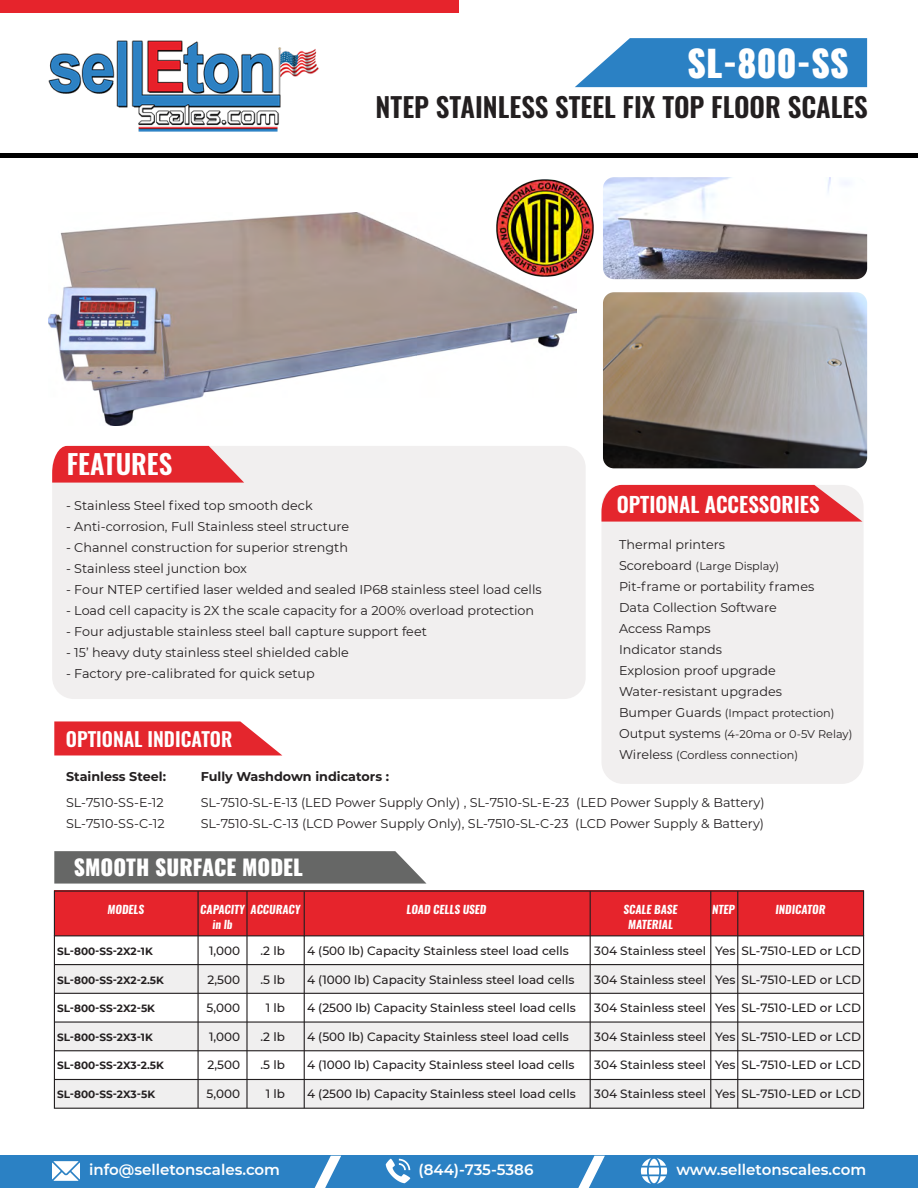
<style>
.page{position:relative;width:918px;height:1188px;background:#fff}
.page>*{position:absolute;margin:0;border:0;box-sizing:border-box;transform-origin:0 0}
.t1{font:800 36px "Oswald";color:#fff}
.t2{font:600 27px "Oswald";color:#231f20}
.t3{font:600 27px "Oswald";color:#fff}
.t4{font:800 21.45px "Oswald";color:#fff}
.t5{font:600 21px "Oswald";color:#fff}
.t6{font:600 19.5px "Oswald";color:#fff}
.t7{font:600 15px "Montserrat";color:#fff}
.t8{font:12.75px/21px "Montserrat";color:#231f20}
.t9{font:700 12.75px "Montserrat";color:#231f20}
.t10{font:500 12px "Montserrat";color:#231f20}
.t11{font:11.25px/21px "Montserrat";color:#231f20}
.t12{font:italic 700 11.25px/15px "Oswald";color:#fff;text-align:center}
.t13{font:700 10.5px "Montserrat";color:#231f20}
.s1{font-size:12.75px}
</style>
<div class="page">
<svg style="left:54px;top:721px;width:228px;height:34px;background:#e63c43"></svg>
<div style="left:54px;top:965px;width:810px;height:28px;background:#f0efef"></div>
<div style="left:54px;top:1022px;width:810px;height:28px;background:#f0efef"></div>
<div style="left:54px;top:1079px;width:810px;height:28px;background:#f0efef"></div>
<img style="left:48px;top:40px;width:271px;height:92px">
<div style="left:0;top:0;width:459px;height:13px;background:#e6242c"></div>
<hr style="left:0;top:154px;width:918px;height:4px;background:#000">
<div style="left:0;top:1156px;width:918px;height:32px;background:#2b81c4"></div>
<img style="left:52px;top:1161px;width:27px;height:20px">
<img style="left:385px;top:1158px;width:26px;height:26px">
<img style="left:641px;top:1158px;width:27px;height:26px">
<svg style="left:578px;top:1156px;width:27px;height:32px"></svg>
<svg style="left:315px;top:1156px;width:26px;height:32px"></svg>
<svg style="left:575px;top:38px;width:292px;height:49px;background:#3f8dc9"></svg>
<div style="left:54px;top:891px;width:810px;height:45px;background:#e6242c"></div>
<div style="left:54px;top:935px;width:810px;height:174px;border:1px solid #231f20"></div>
<hr style="left:54px;top:1079px;width:810px;height:1px;background:#231f20">
<hr style="left:54px;top:1050px;width:810px;height:1px;background:#231f20">
<hr style="left:54px;top:1021px;width:810px;height:2px;background:#231f20">
<hr style="left:54px;top:993px;width:810px;height:1px;background:#231f20">
<hr style="left:54px;top:964px;width:810px;height:1px;background:#231f20">
<hr style="left:710px;top:936px;width:1px;height:172px;background:#231f20">
<hr style="left:590px;top:936px;width:1px;height:172px;background:#231f20">
<hr style="left:304px;top:936px;width:1px;height:172px;background:#231f20">
<hr style="left:246px;top:936px;width:2px;height:172px;background:#231f20">
<hr style="left:198px;top:936px;width:1px;height:172px;background:#231f20">
<hr style="left:737px;top:936px;width:1px;height:172px;background:#231f20">
<div style="left:54px;top:891px;width:810px;height:45px;border:1px solid #231f20"></div>
<hr style="left:737px;top:891px;width:1px;height:45px;background:#231f20">
<hr style="left:710px;top:891px;width:1px;height:45px;background:#231f20">
<hr style="left:590px;top:891px;width:1px;height:45px;background:#231f20">
<hr style="left:304px;top:892px;width:1px;height:44px;background:#231f20">
<hr style="left:246px;top:891px;width:2px;height:45px;background:#231f20">
<hr style="left:198px;top:891px;width:1px;height:45px;background:#231f20">
<svg style="left:54px;top:851px;width:372px;height:33px;background:#6e6f6e"></svg>
<img style="left:48px;top:212px;width:529px;height:214px">
<img style="left:495px;top:179px;width:99px;height:99px">
<img style="left:603px;top:292px;width:264px;height:176px">
<img style="left:603px;top:177px;width:264px;height:102px">
<div style="left:601px;top:485px;width:263px;height:299px;background:#f1efef;border-radius:22px"></div>
<svg style="left:601px;top:485px;width:261px;height:37px;background:#e53d43"></svg>
<div style="left:52px;top:446px;width:534px;height:253px;background:#f1efef;border-radius:22px"></div>
<svg style="left:52px;top:446px;width:192px;height:37px;background:#e53d43"></svg>
<h1 class="t1" style="left:687px;top:38px;width:163px">SL-800-SS</h1>
<h2 class="t2" style="left:376px;top:83px;width:494px">NTEP STAINLESS STEEL FIX TOP FLOOR SCALES</h2>
<h2 class="t3" style="left:67px;top:445px;width:107px">FEATURES</h2>
<p class="t8" style="left:66px;top:495px;width:248px">- Stainless Steel fixed top smooth deck</p>
<p class="t8" style="left:66px;top:516px;width:285px">- Anti-corrosion, Full Stainless steel structure</p>
<p class="t8" style="left:66px;top:537px;width:283px">- Channel construction for superior strength</p>
<p class="t8" style="left:66px;top:558px;width:182px">- Stainless steel junction box</p>
<p class="t8" style="left:66px;top:579px;width:477px">- Four NTEP certified laser welded and sealed IP68 stainless steel load cells</p>
<p class="t8" style="left:66px;top:600px;width:470px">- Load cell capacity is 2X the scale capacity for a 200% overload protection</p>
<p class="t8" style="left:66px;top:621px;width:362px">- Four adjustable stainless steel ball capture support feet</p>
<p class="t8" style="left:66px;top:642px;width:284px">- 15’ heavy duty stainless steel shielded cable</p>
<p class="t8" style="left:66px;top:663px;width:250px">- Factory pre-calibrated for quick setup</p>
<h3 class="t5" style="left:617px;top:490px;width:204px">OPTIONAL ACCESSORIES</h3>
<p class="t8" style="left:619px;top:534px;width:108px">Thermal printers</p>
<p class="t11" style="left:619px;top:555px;width:162px"><span class="s1">Scoreboard</span> (Large Display)</p>
<p class="t8" style="left:619px;top:576px;width:197px">Pit-frame or portability frames<br>Data Collection Software<br>Access Ramps<br>Indicator stands<br>Explosion proof upgrade<br>Water-resistant upgrades</p>
<p class="t11" style="left:619px;top:702px;width:235px"><span class="s1">Bumper Guards</span> (Impact protection)<br><span class="s1">Output systems</span> (4-20ma or 0-5V Relay)<br><span class="s1">Wireless</span> (Cordless connection)</p>
<h3 class="t6" style="left:66px;top:726px;width:168px">OPTIONAL INDICATOR</h3>
<p class="t9" style="left:66px;top:768px;width:101px">Stainless Steel:</p>
<p class="t8" style="left:66px;top:791px;width:100px">SL-7510-SS-E-12<br>SL-7510-SS-C-12</p>
<p class="t9" style="left:201px;top:768px;width:190px">Fully Washdown indicators :</p>
<p class="t8" style="left:201px;top:791px;width:565px">SL-7510-SL-E-13 (LED Power Supply Only) , SL-7510-SL-E-23 (LED Power Supply &amp; Battery)<br>SL-7510-SL-C-13 (LCD Power Supply Only), SL-7510-SL-C-23 (LCD Power Supply &amp; Battery)</p>
<h3 class="t4" style="left:74px;top:852px;width:231px">SMOOTH SURFACE MODEL</h3>
<p class="t12" style="left:108px;top:903px;width:38px">MODELS</p>
<p class="t12" style="left:200px;top:903px;width:46px">CAPACITY in lb</p>
<p class="t12" style="left:251px;top:903px;width:51px">ACCURACY</p>
<p class="t12" style="left:407px;top:903px;width:81px">LOAD CELLS USED</p>
<p class="t12" style="left:623px;top:903px;width:56px">SCALE BASE<br>MATERIAL</p>
<p class="t12" style="left:712px;top:903px;width:24px">NTEP</p>
<p class="t12" style="left:776px;top:903px;width:51px">INDICATOR</p>
<p class="t13" style="left:57px;top:944px;width:97px">SL-800-SS-2X2-1K</p>
<p class="t13" style="left:57px;top:973px;width:108px">SL-800-SS-2X2-2.5K</p>
<p class="t13" style="left:57px;top:1001px;width:99px">SL-800-SS-2X2-5K</p>
<p class="t13" style="left:57px;top:1030px;width:97px">SL-800-SS-2X3-1K</p>
<p class="t13" style="left:57px;top:1058px;width:108px">SL-800-SS-2X3-2.5K</p>
<p class="t13" style="left:57px;top:1087px;width:99px">SL-800-SS-2X3-5K</p>
<p class="t10" style="left:209px;top:943px;width:33px">1,000</p>
<p class="t10" style="left:207px;top:971px;width:34px">2,500</p>
<p class="t10" style="left:207px;top:1000px;width:35px">5,000</p>
<p class="t10" style="left:209px;top:1028px;width:33px">1,000</p>
<p class="t10" style="left:207px;top:1057px;width:34px">2,500</p>
<p class="t10" style="left:207px;top:1085px;width:35px">5,000</p>
<p class="t10" style="left:260px;top:943px;width:26px">.2 lb</p>
<p class="t10" style="left:261px;top:971px;width:26px">.5 lb</p>
<p class="t10" style="left:266px;top:1000px;width:21px">1 lb</p>
<p class="t10" style="left:260px;top:1028px;width:26px">.2 lb</p>
<p class="t10" style="left:261px;top:1057px;width:26px">.5 lb</p>
<p class="t10" style="left:266px;top:1085px;width:21px">1 lb</p>
<p class="t10" style="left:307px;top:943px;width:263px">4 (500 lb) Capacity Stainless steel load cells</p>
<p class="t10" style="left:307px;top:971px;width:269px">4 (1000 lb) Capacity Stainless steel load cells</p>
<p class="t10" style="left:307px;top:1000px;width:270px">4 (2500 lb) Capacity Stainless steel load cells</p>
<p class="t10" style="left:307px;top:1028px;width:263px">4 (500 lb) Capacity Stainless steel load cells</p>
<p class="t10" style="left:307px;top:1057px;width:269px">4 (1000 lb) Capacity Stainless steel load cells</p>
<p class="t10" style="left:307px;top:1085px;width:270px">4 (2500 lb) Capacity Stainless steel load cells</p>
<p class="t10" style="left:594px;top:943px;width:113px">304 Stainless steel</p>
<p class="t10" style="left:594px;top:971px;width:113px">304 Stainless steel</p>
<p class="t10" style="left:594px;top:1000px;width:113px">304 Stainless steel</p>
<p class="t10" style="left:594px;top:1028px;width:113px">304 Stainless steel</p>
<p class="t10" style="left:594px;top:1057px;width:113px">304 Stainless steel</p>
<p class="t10" style="left:594px;top:1085px;width:113px">304 Stainless steel</p>
<p class="t10" style="left:741px;top:943px;width:121px">SL-7510-LED or LCD</p>
<p class="t10" style="left:741px;top:971px;width:121px">SL-7510-LED or LCD</p>
<p class="t10" style="left:741px;top:1000px;width:121px">SL-7510-LED or LCD</p>
<p class="t10" style="left:741px;top:1028px;width:121px">SL-7510-LED or LCD</p>
<p class="t10" style="left:741px;top:1057px;width:121px">SL-7510-LED or LCD</p>
<p class="t10" style="left:741px;top:1085px;width:121px">SL-7510-LED or LCD</p>
<p class="t10" style="left:715px;top:943px;width:22px">Yes</p>
<p class="t10" style="left:715px;top:971px;width:22px">Yes</p>
<p class="t10" style="left:715px;top:1000px;width:22px">Yes</p>
<p class="t10" style="left:715px;top:1028px;width:22px">Yes</p>
<p class="t10" style="left:715px;top:1057px;width:22px">Yes</p>
<p class="t10" style="left:715px;top:1085px;width:22px">Yes</p>
<p class="t7" style="left:89px;top:1159px;width:192px">info@selletonscales.com</p>
<p class="t7" style="left:419px;top:1159px;width:116px">(844)-735-5386</p>
<p class="t7" style="left:676px;top:1159px;width:191px">www.selletonscales.com</p>
</div>
